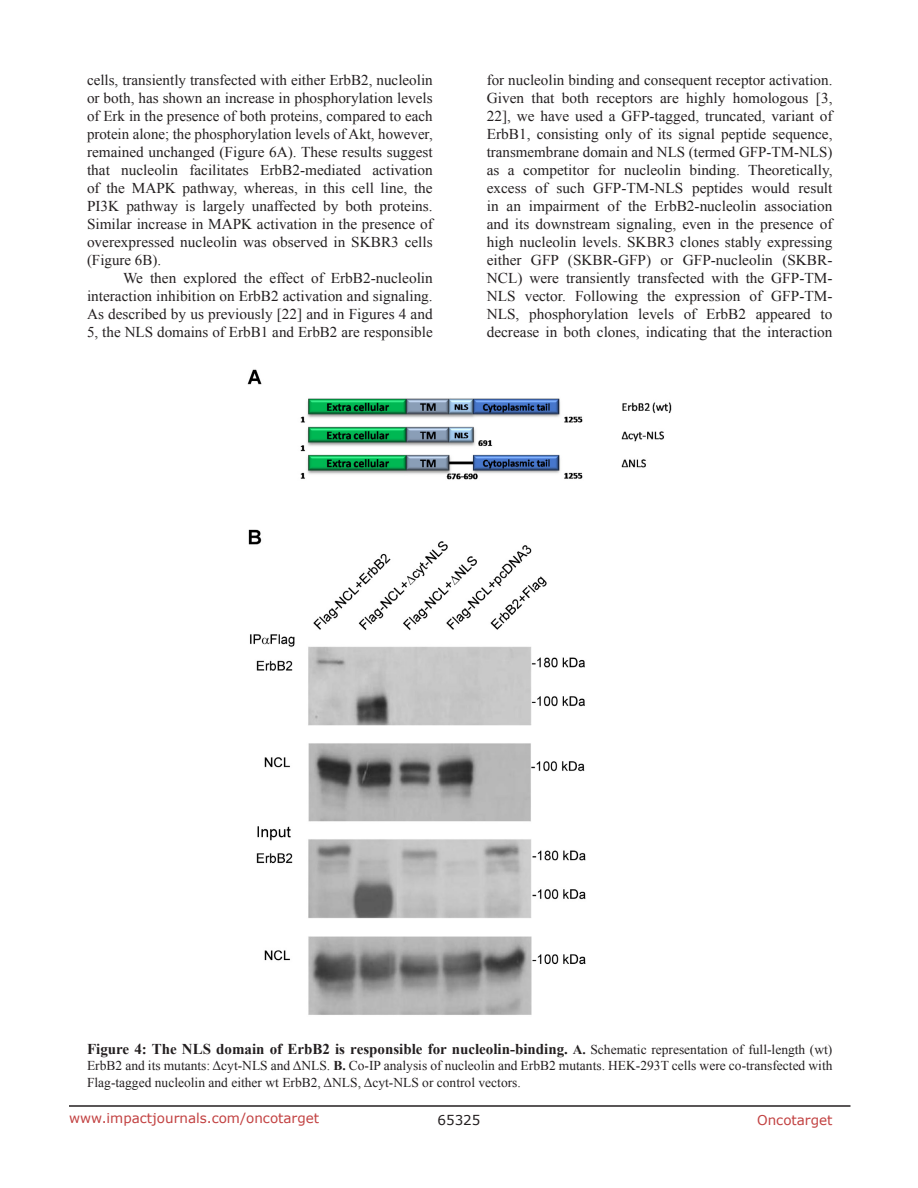
<style>
.page{position:relative;width:918px;height:1188px;background:#fff}
.page>*{position:absolute;margin:0;border:0;box-sizing:border-box;transform-origin:0 0}
.BodyText{font:15px/18px "Times New Roman";color:#231f20;text-align:justify}
.figuretext{font:700 15px "Times New Roman";color:#231f20}
.figuretext-2{font:13.5px/16.2px "Times New Roman";color:#231f20}
.t1{font:13.5px "Verdana";color:#c24141}
.t2{font:13.5px "Verdana";color:#231f20}
.s1{font-size:13.5px}
.s2{font-weight:400;font-size:13.5px}
.s3{font-weight:700}
</style>
<div class="page">
<hr style="left:69px;top:1105px;width:781px;height:2px;background:#231f20">
<img style="left:247px;top:369px;width:425px;height:646px">
<p class="BodyText" style="left:87px;top:71px;width:347px">cells, transiently transfected with either ErbB2, nucleolin or both, has shown an increase in phosphorylation levels of Erk in the presence of both proteins, compared to each protein alone; the phosphorylation levels of Akt, however, remained unchanged (Figure 6A). These results suggest that nucleolin facilitates ErbB2-mediated activation of the MAPK pathway, whereas, in this cell line, the PI3K pathway is largely unaffected by both proteins.<br>Similar increase in MAPK activation in the presence of overexpressed nucleolin was observed in SKBR3 cells (Figure 6B).</p>
<p class="BodyText" style="left:87px;top:269px;width:347px;text-indent:36px">We then explored the effect of ErbB2-nucleolin interaction inhibition on ErbB2 activation and signaling.<br>As described by us previously [22] and in Figures 4 and 5, the NLS domains of ErbB1 and ErbB2 are responsible</p>
<p class="BodyText" style="left:487px;top:71px;width:347px">for nucleolin binding and consequent receptor activation.<br>Given that both receptors are highly homologous [3, 22], we have used a GFP-tagged, truncated, variant of ErbB1, consisting only of its signal peptide sequence, transmembrane domain and NLS (termed GFP-TM-NLS) as a competitor for nucleolin binding. Theoretically, excess of such GFP-TM-NLS peptides would result in an impairment of the ErbB2-nucleolin association and its downstream signaling, even in the presence of high nucleolin levels. SKBR3 clones stably expressing either GFP (SKBR-GFP) or GFP-nucleolin (SKBR-NCL) were transiently transfected with the GFP-TM-NLS vector. Following the expression of GFP-TM-NLS, phosphorylation levels of ErbB2 appeared to decrease in both clones, indicating that the interaction</p>
<p class="figuretext" style="left:87px;top:1039px;width:747px">Figure 4: The NLS domain of ErbB2 is responsible for nucleolin-binding. <span class="s1">A.</span> <span class="s2">Schematic representation of full-length (wt)</span></p>
<p class="figuretext-2" style="left:87px;top:1058px;width:747px">ErbB2 and its mutants: Δcyt-NLS and ΔNLS. <span class="s3">B.</span> Co-IP analysis of nucleolin and ErbB2 mutants. HEK-293T cells were co-transfected with<br>Flag-tagged nucleolin and either wt ErbB2, ΔNLS, Δcyt-NLS or control vectors.</p>
<p class="t1" style="left:69px;top:1109px;width:252px">www.impactjournals.com/oncotarget</p>
<p class="t2" style="left:438px;top:1111px;width:44px">65325</p>
<p class="t1" style="left:757px;top:1111px;width:77px">Oncotarget</p>
</div>
